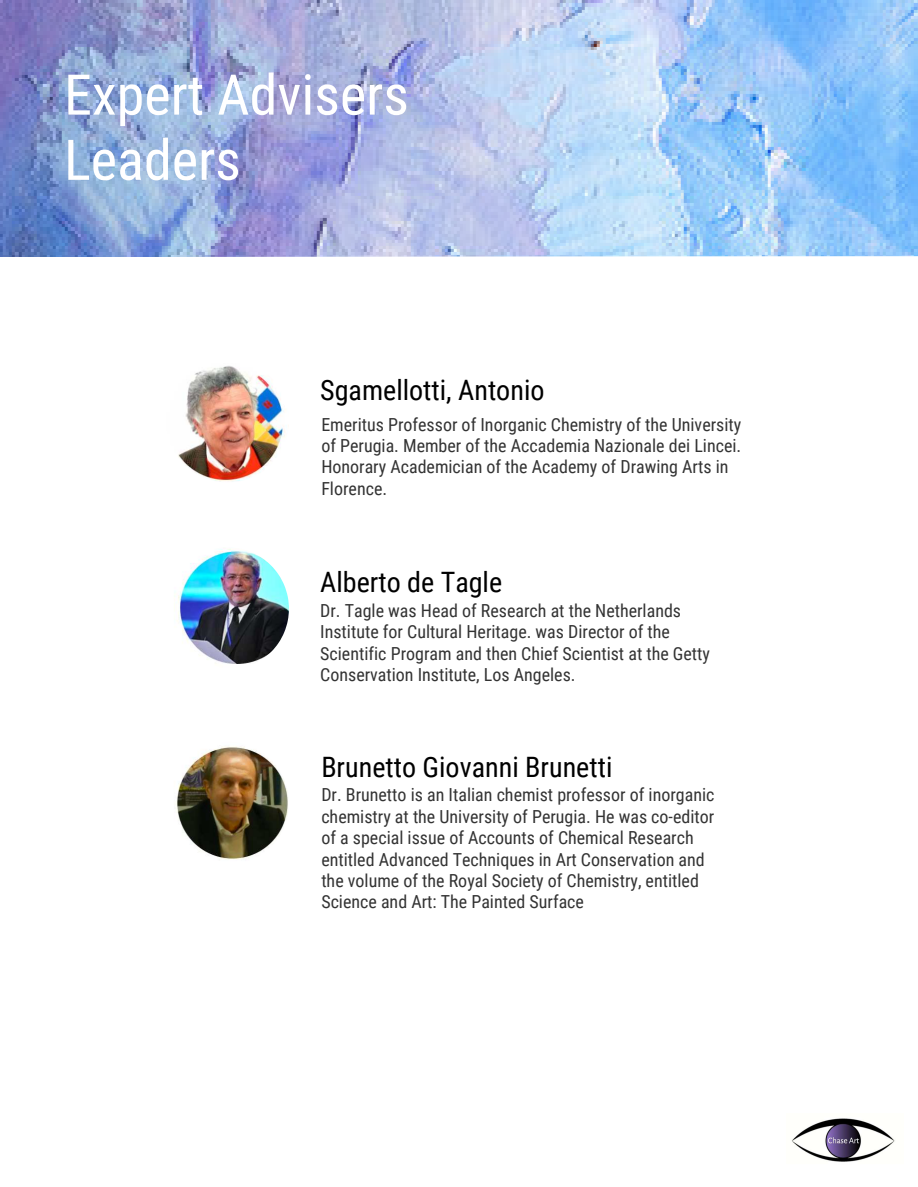
<style>
.page{position:relative;width:918px;height:1187px;background:#fff}
.page>*{position:absolute;margin:0;border:0;box-sizing:border-box;transform-origin:0 0}
.t1{font:56.25px/65.1px "Roboto Condensed";color:#fff}
.t2{font:28.05px "Roboto Condensed";color:#000}
.t3{font:18px/21.3px "Roboto Condensed";color:#333}
</style>
<div class="page">
<img style="left:177px;top:549px;width:112px;height:115px">
<img style="left:184px;top:366px;width:101px;height:115px">
<svg style="left:177px;top:452px;width:26px;height:117px"></svg>
<img style="left:791px;top:1118px;width:104px;height:44px">
<img style="left:0;top:0;width:918px;height:257px">
<img style="left:176px;top:746px;width:112px;height:114px">
<h1 class="t1" style="left:64px;top:60px;width:346px">Expert Advisers<br>Leaders</h1>
<h2 class="t2" style="left:320px;top:370px;width:226px">Sgamellotti, Antonio</h2>
<p class="t3" style="left:321px;top:413px;width:421px">Emeritus Professor of Inorganic Chemistry of the University of Perugia. Member of the Accademia Nazionale dei Lincei.<br>Honorary Academician of the Academy of Drawing Arts in Florence.</p>
<h2 class="t2" style="left:320px;top:563px;width:183px">Alberto de Tagle</h2>
<p class="t3" style="left:320px;top:599px;width:391px">Dr. Tagle was Head of Research at the Netherlands Institute for Cultural Heritage. was Director of the Scientific Program and then Chief Scientist at the Getty Conservation Institute, Los Angeles.</p>
<h2 class="t2" style="left:321px;top:747px;width:293px">Brunetto Giovanni Brunetti</h2>
<p class="t3" style="left:321px;top:783px;width:395px">Dr. Brunetto is an Italian chemist professor of inorganic chemistry at the University of Perugia. He was co-editor of a special issue of Accounts of Chemical Research entitled Advanced Techniques in Art Conservation and the volume of the Royal Society of Chemistry, entitled Science and Art: The Painted Surface</p>
</div>
